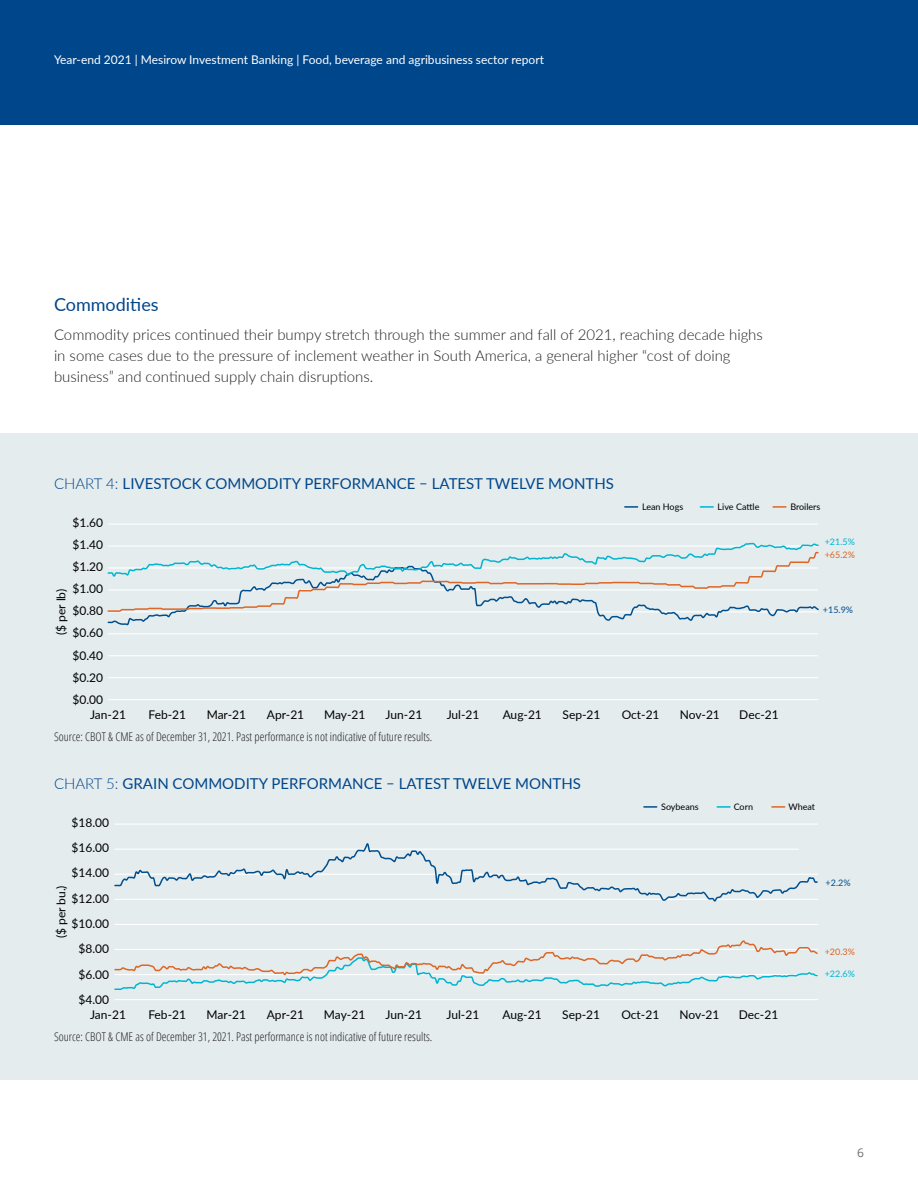
<style>
.page{position:relative;width:918px;height:1188px;background:#fff}
.page>*{position:absolute;margin:0;border:0;box-sizing:border-box;transform-origin:0 0}
._3_Subhead_L1{font:18px "Lato";color:#00468b}
._3_Body{font:300 15px/21px "Lato";color:#231f20}
._4_Chart__Subhead_ru{font:15px "Lato";color:#00468b}
.t1{font:12px/22.2px "Lato";color:#000;text-align:justify}
._4_Chart_content{font:300 condensed 12px "Open Sans";color:#231f20}
.t2{font:12px "Lato";color:#fff}
.t3{font:12px "Open Sans";color:#6c6d70}
.t4{font:9px "Lato";color:#000}
.t5{font:9px/13px "Lato";color:#00b5d1}
.t6{font:9px "Lato";color:#004f8f}
.t7{font:9px "Lato";color:#de6526}
.s1{font-weight:300}
.s2{color:#de6526}
</style>
<div class="page">
<div style="left:0;top:0;width:918px;height:124px;background:#00468b"></div>
<div style="left:0;top:434px;width:918px;height:646px;background:#e4eced"></div>
<hr style="left:108px;top:699px;width:710px;height:1px;background:#fff">
<hr style="left:108px;top:524px;width:710px;height:1px;background:#fff">
<hr style="left:108px;top:633px;width:710px;height:1px;background:#fff">
<hr style="left:108px;top:655px;width:710px;height:1px;background:#fff">
<hr style="left:108px;top:677px;width:710px;height:1px;background:#fff">
<svg style="left:625px;top:506px;width:13px;height:2px"></svg>
<svg style="left:700px;top:506px;width:13px;height:2px"></svg>
<svg style="left:773px;top:506px;width:13px;height:2px"></svg>
<svg style="left:107px;top:613px;width:670px;height:13px"></svg>
<svg style="left:109px;top:542px;width:710px;height:8px"></svg>
<svg style="left:107px;top:550px;width:712px;height:63px"></svg>
<hr style="left:114px;top:824px;width:704px;height:1px;background:#fff">
<hr style="left:114px;top:924px;width:704px;height:1px;background:#fff">
<svg style="left:644px;top:806px;width:13px;height:2px"></svg>
<svg style="left:717px;top:806px;width:13px;height:2px"></svg>
<svg style="left:772px;top:806px;width:13px;height:2px"></svg>
<hr style="left:114px;top:999px;width:704px;height:1px;background:#fff">
<svg style="left:114px;top:843px;width:704px;height:59px"></svg>
<svg style="left:114px;top:940px;width:704px;height:51px"></svg>
<p class="t2" style="left:54px;top:51px;width:492px">Year-end 2021 | Mesirow Investment Banking | Food, beverage and agribusiness sector report</p>
<p class="_3_Subhead_L1" style="left:54px;top:292px;width:106px">Commodities</p>
<p class="_3_Body" style="left:54px;top:324px;width:710px">Commodity prices continued their bumpy stretch through the summer and fall of 2021, reaching decade highs in some cases due to the pressure of inclement weather in South America, a general higher “cost of doing business” and continued supply chain disruptions.</p>
<p class="_4_Chart__Subhead_ru" style="left:54px;top:473px;width:562px"><span class="s1">CHART 4:</span> LIVESTOCK COMMODITY PERFORMANCE – LATEST TWELVE MONTHS</p>
<p class="t1" style="left:73px;top:511px;width:32px">$1.60 $1.40 $1.20 $1.00</p>
<p class="t1" style="left:73px;top:621px;width:32px">$0.60</p>
<p class="t1" style="left:49px;top:635px;width:47px;rotate:-90deg">($ per lb)</p>
<p class="t1" style="left:73px;top:599px;width:32px">$0.80</p>
<p class="t1" style="left:73px;top:644px;width:32px">$0.40 $0.20 $0.00</p>
<p class="t4" style="left:642px;top:500px;width:43px">Lean Hogs</p>
<p class="t4" style="left:718px;top:500px;width:43px">Live Cattle</p>
<p class="t4" style="left:790px;top:500px;width:32px">Broilers</p>
<p class="t5" style="left:825px;top:534px;width:32px">+21.5% <span class="s2">+65.2%</span></p>
<p class="t6" style="left:823px;top:604px;width:32px">+15.9%</p>
<p class="t1" style="left:90px;top:703px;width:37px">Jan-21</p>
<p class="t1" style="left:148px;top:703px;width:39px">Feb-21</p>
<p class="t1" style="left:207px;top:703px;width:41px">Mar-21</p>
<p class="t1" style="left:267px;top:703px;width:39px">Apr-21</p>
<p class="t1" style="left:324px;top:703px;width:43px">May-21</p>
<p class="t1" style="left:386px;top:703px;width:38px">Jun-21</p>
<p class="t1" style="left:447px;top:703px;width:34px">Jul-21</p>
<p class="t1" style="left:503px;top:703px;width:41px">Aug-21</p>
<p class="t1" style="left:563px;top:703px;width:39px">Sep-21</p>
<p class="t1" style="left:622px;top:703px;width:39px">Oct-21</p>
<p class="t1" style="left:680px;top:703px;width:42px">Nov-21</p>
<p class="t1" style="left:739px;top:703px;width:41px">Dec-21</p>
<p class="_4_Chart_content" style="left:54px;top:729px;width:380px">Source: CBOT &amp; CME as of December 31, 2021. Past performance is not indicative of future results.</p>
<p class="_4_Chart__Subhead_ru" style="left:54px;top:773px;width:528px"><span class="s1">CHART 5:</span> GRAIN COMMODITY PERFORMANCE – LATEST TWELVE MONTHS</p>
<p class="t1" style="left:72px;top:809px;width:39px;line-height:25.3px">$18.00 $16.00 $14.00 $12.00</p>
<p class="t1" style="left:79px;top:937px;width:32px">$8.00</p>
<p class="t1" style="left:49px;top:938px;width:54px;rotate:-90deg">($ per bu.)</p>
<p class="t1" style="left:72px;top:912px;width:39px">$10.00</p>
<p class="t1" style="left:79px;top:961px;width:32px;line-height:25.3px">$6.00 $4.00</p>
<p class="t4" style="left:661px;top:800px;width:39px">Soybeans</p>
<p class="t4" style="left:734px;top:800px;width:21px">Corn</p>
<p class="t4" style="left:788px;top:800px;width:28px">Wheat</p>
<p class="t1" style="left:90px;top:1003px;width:37px">Jan-21</p>
<p class="t1" style="left:148px;top:1003px;width:39px">Feb-21</p>
<p class="t1" style="left:207px;top:1003px;width:41px">Mar-21</p>
<p class="t1" style="left:267px;top:1003px;width:39px">Apr-21</p>
<p class="t1" style="left:324px;top:1003px;width:43px">May-21</p>
<p class="t1" style="left:385px;top:1003px;width:38px">Jun-21</p>
<p class="t1" style="left:447px;top:1003px;width:34px">Jul-21</p>
<p class="t1" style="left:502px;top:1003px;width:41px">Aug-21</p>
<p class="t1" style="left:562px;top:1003px;width:39px">Sep-21</p>
<p class="t1" style="left:621px;top:1003px;width:39px">Oct-21</p>
<p class="t1" style="left:679px;top:1003px;width:42px">Nov-21</p>
<p class="t1" style="left:739px;top:1003px;width:41px">Dec-21</p>
<p class="_4_Chart_content" style="left:54px;top:1029px;width:380px">Source: CBOT &amp; CME as of December 31, 2021. Past performance is not indicative of future results.</p>
<p class="t6" style="left:826px;top:876px;width:26px">+2.2%</p>
<p class="t7" style="left:825px;top:945px;width:32px">+20.3%</p>
<p class="t5" style="left:825px;top:967px;width:32px">+22.6%</p>
<p class="t3" style="left:857px;top:1144px;width:8px">6</p>
</div>
